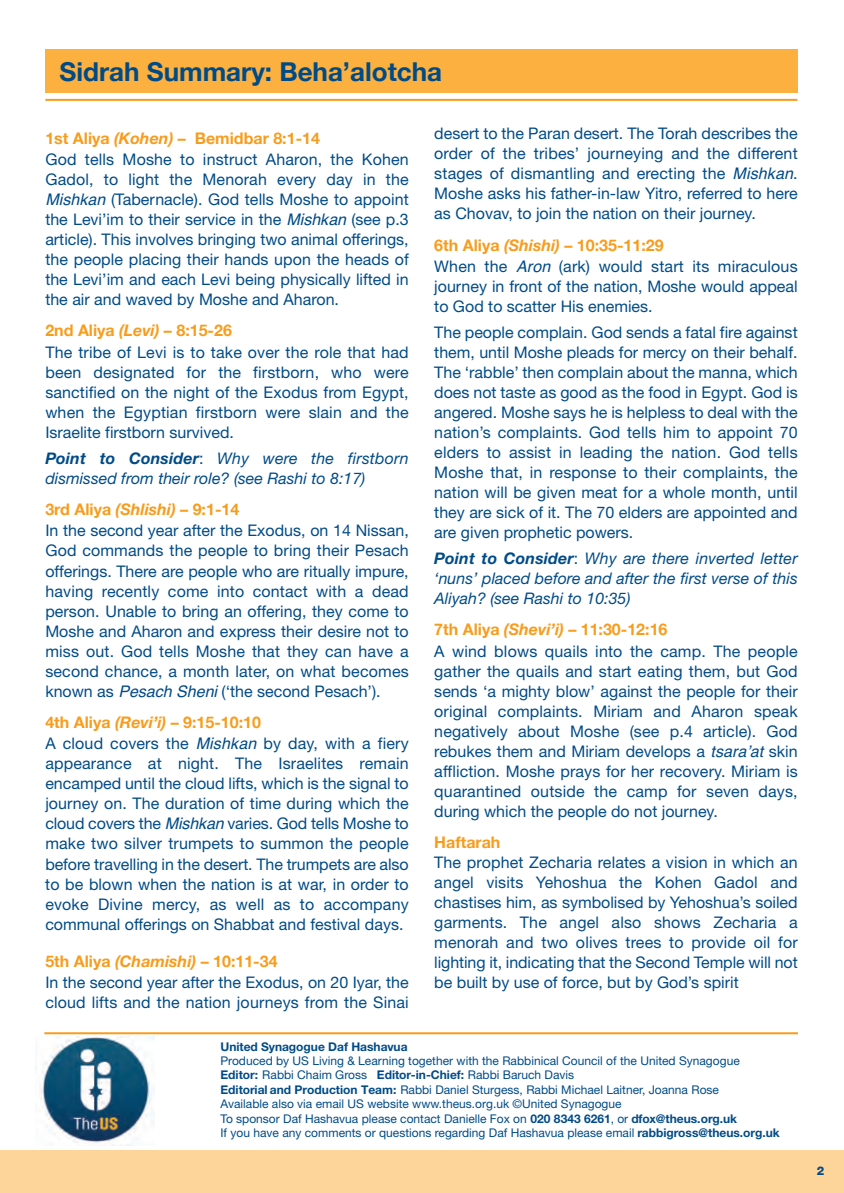
<style>
.page{position:relative;width:844px;height:1193px;background:#fff}
.page>*{position:absolute;margin:0;border:0;box-sizing:border-box;transform-origin:0 0}
.t1{font:700 26px "Helvetica Neue";color:#004b87}
.t2{font:16px/20.2px "Helvetica Neue";letter-spacing:.005em;color:#004b87}
.t3{font:italic 16px/20px "Helvetica Neue";color:#004b87}
.t4{font:700 16px "Helvetica Neue";color:#f89c1c}
.t5{font:12px/14.4px "Helvetica Neue";color:#004b87}
.t6{font:700 12px "Helvetica Neue";color:#004b87}
.t7{font:800 12px "Helvetica Neue";color:#004b87}
.s1{font-weight:700;color:#f89c1c}
.s2{font-weight:700;font-style:italic;color:#f89c1c}
.s3{font-family:"Helvetica";font-style:italic}
.s4{font-weight:700}
.s5{font-style:normal}
</style>
<div class="page">
<div style="left:45px;top:49px;width:751px;height:44px;background:#fbb03f"></div>
<hr style="left:45px;top:99px;width:751px;height:2px;background:#f89c1c">
<hr style="left:44px;top:1031px;width:752px;height:2px;background:#f89c1c">
<img style="left:39px;top:1036px;width:116px;height:109px">
<div style="left:0;top:1149px;width:843px;height:43px;background:#fdd59a"></div>
<h1 class="t1" style="left:59px;top:56px;width:384px">Sidrah Summary: Beha’alotcha</h1>
<p class="t2" style="left:45px;top:129px;width:365px"><span class="s1">1st Aliya</span> <span class="s2">(Kohen)</span> <span class="s1">– Bemidbar 8:1-14<br></span>God tells Moshe to instruct Aharon, the Kohen Gadol, to light the Menorah every day in the <span class="s3">Mishkan</span> (Tabernacle). God tells Moshe to appoint the Levi’im to their service in the <span class="s3">Mishkan</span> (see p.3 article). This involves bringing two animal offerings, the people placing their hands upon the heads of the Levi’im and each Levi being physically lifted in the air and waved by Moshe and Aharon.</p>
<p class="t2" style="left:45px;top:322px;width:365px"><span class="s1">2nd Aliya</span> <span class="s2">(Levi)</span> <span class="s1">– 8:15-26<br></span>The tribe of Levi is to take over the role that had been designated for the firstborn, who were sanctified on the night of the Exodus from Egypt, when the Egyptian firstborn were slain and the Israelite firstborn survived.</p>
<p class="t3" style="left:45px;top:447px;width:365px"><span class="s4">Point to Consider</span><span class="s5">:</span> Why were the firstborn dismissed from their role? (see Rashi to 8:17)</p>
<p class="t2" style="left:45px;top:500px;width:365px"><span class="s1">3rd Aliya</span> <span class="s2">(Shlishi)</span> <span class="s1">– 9:1-14<br></span>In the second year after the Exodus, on 14 Nissan, God commands the people to bring their Pesach offerings. There are people who are ritually impure, having recently come into contact with a dead person. Unable to bring an offering, they come to Moshe and Aharon and express their desire not to miss out. God tells Moshe that they can have a second chance, a month later, on what becomes known as <span class="s3">Pesach Sheni</span> (‘the second Pesach’).</p>
<p class="t2" style="left:45px;top:713px;width:365px"><span class="s1">4th Aliya</span> <span class="s2">(Revi’i)</span> <span class="s1">– 9:15-10:10<br></span>A cloud covers the <span class="s3">Mishkan</span> by day, with a fiery appearance at night. The Israelites remain encamped until the cloud lifts, which is the signal to journey on. The duration of time during which the cloud covers the <span class="s3">Mishkan</span> varies. God tells Moshe to make two silver trumpets to summon the people before travelling in the desert. The trumpets are also to be blown when the nation is at war, in order to evoke Divine mercy, as well as to accompany communal offerings on Shabbat and festival days.</p>
<p class="t2" style="left:45px;top:951px;width:365px;line-height:20.8px"><span class="s1">5th Aliya</span> <span class="s2">(Chamishi)</span> <span class="s1">– 10:11-34<br></span>In the second year after the Exodus, on 20 Iyar, the cloud lifts and the nation journeys from the Sinai</p>
<p class="t2" style="left:434px;top:125px;width:365px;text-align:justify">desert to the Paran desert. The Torah describes the order of the tribes’ journeying and the different stages of dismantling and erecting the <span class="s3">Mishkan</span>.<br>Moshe asks his father-in-law Yitro, referred to here as Chovav, to join the nation on their journey.</p>
<p class="t2" style="left:434px;top:236px;width:365px"><span class="s1">6th Aliya</span> <span class="s2">(Shishi)</span> <span class="s1">– 10:35-11:29<br></span>When the <span class="s3">Aron</span> (ark) would start its miraculous journey in front of the nation, Moshe would appeal to God to scatter His enemies.</p>
<p class="t2" style="left:434px;top:324px;width:365px;text-align:justify">The people complain. God sends a fatal fire against them, until Moshe pleads for mercy on their behalf.<br>The ‘rabble’ then complain about the manna, which does not taste as good as the food in Egypt. God is angered. Moshe says he is helpless to deal with the nation’s complaints. God tells him to appoint 70 elders to assist in leading the nation. God tells Moshe that, in response to their complaints, the nation will be given meat for a whole month, until they are sick of it. The 70 elders are appointed and are given prophetic powers.</p>
<p class="t3" style="left:434px;top:547px;width:365px;text-align:justify"><span class="s4">Point to Consider</span><span class="s5">:</span> Why are there inverted letter ‘nuns’ placed before and after the first verse of this Aliyah? (see Rashi to 10:35)</p>
<p class="t2" style="left:434px;top:620px;width:365px"><span class="s1">7th Aliya</span> <span class="s2">(Shevi’i)</span> <span class="s1">– 11:30-12:16<br></span>A wind blows quails into the camp. The people gather the quails and start eating them, but God sends ‘a mighty blow’ against the people for their original complaints. Miriam and Aharon speak negatively about Moshe (see p.4 article). God rebukes them and Miriam develops a <span class="s3">tsara’at</span> skin affliction. Moshe prays for her recovery. Miriam is quarantined outside the camp for seven days, during which the people do not journey.</p>
<p class="t4" style="left:434px;top:832px;width:68px">Haftarah</p>
<p class="t2" style="left:434px;top:853px;width:365px;text-align:justify">The prophet Zecharia relates a vision in which an angel visits Yehoshua the Kohen Gadol and chastises him, as symbolised by Yehoshua’s soiled garments. The angel also shows Zecharia a menorah and two olives trees to provide oil for lighting it, indicating that the Second Temple will not be built by use of force, but by God’s spirit</p>
<p class="t6" style="left:220px;top:1036px;width:188px">United Synagogue Daf Hashavua</p>
<p class="t5" style="left:220px;top:1054px;width:560px">Produced by US Living &amp; Learning together with the Rabbinical Council of the United Synagogue <span class="s4">Editor:</span> Rabbi Chaim Gross <span class="s4">Editor-in-Chief:</span> Rabbi Baruch Davis<br><span class="s4">Editorial and Production Team:</span> Rabbi Daniel Sturgess, Rabbi Michael Laitner, Joanna Rose<br>Available also via email US website www.theus.org.uk ©United Synagogue<br>To sponsor Daf Hashavua please contact Danielle Fox on <span class="s4">020 8343 6261</span>, or <span class="s4">dfox@theus.org.uk<br></span>If you have any comments or questions regarding Daf Hashavua please email <span class="s4">rabbigross@theus.org.uk</span></p>
<p class="t7" style="left:816px;top:1165px;width:9px">2</p>
</div>
